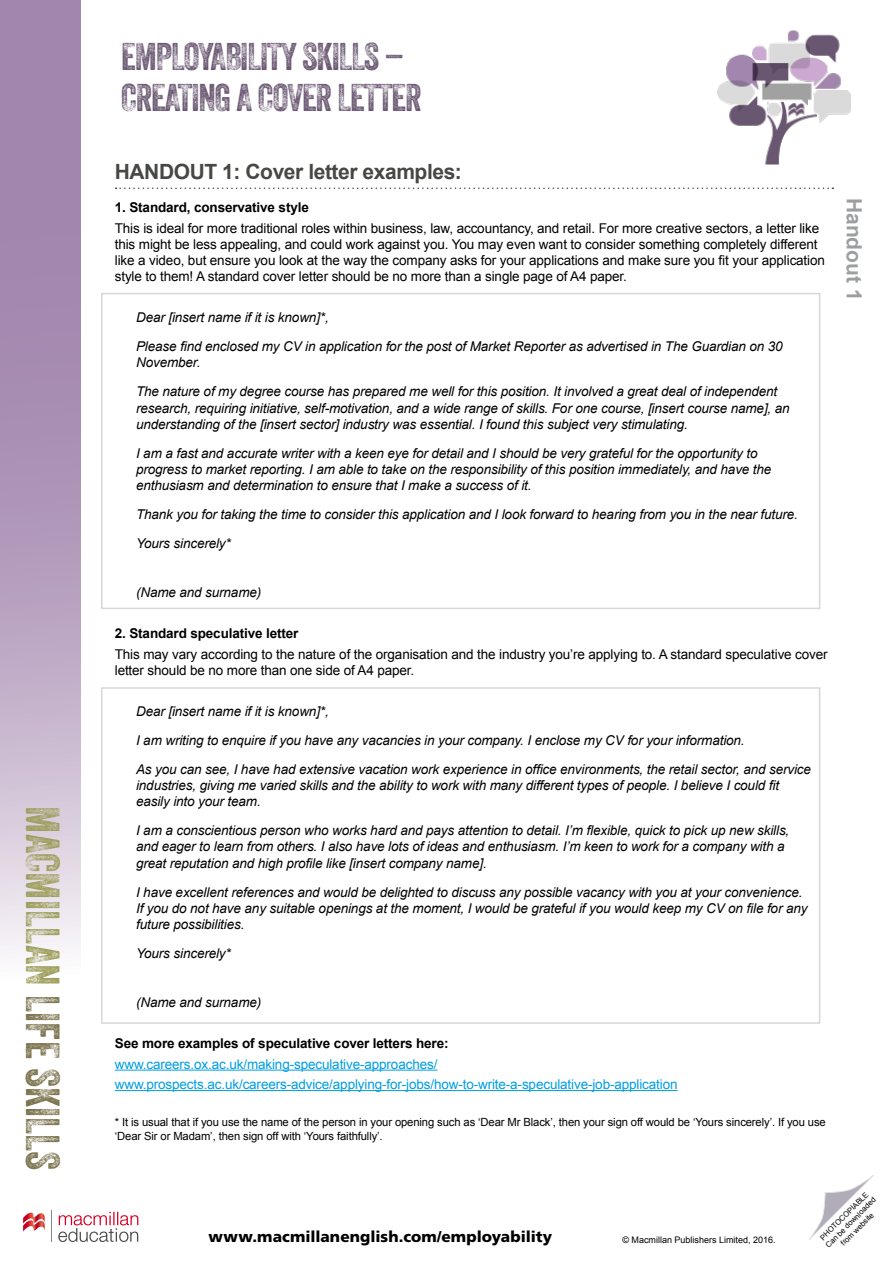
<style>
.page{position:relative;width:893px;height:1263px;background:#fff}
.page>*{position:absolute;margin:0;border:0;box-sizing:border-box;transform-origin:0 0}
.t1{font:46.2px "Veneer Three";color:#7a734d}
.t2{font:37.5px/40.5px "Veneer Three";letter-spacing:-.03em;color:#695671}
.t3{font:700 21px "Arial";letter-spacing:-.02em;color:#464844}
.t4{font:700 21px "Arial";color:#9c9e9f}
.t5{font:900 15.3px "Frutiger LT Std";letter-spacing:.005em;color:#000}
.t6{font:italic 13.5px/16.2px "Arial";letter-spacing:-.01em;color:#000}
.t7{font:13.5px/16.2px "Arial";letter-spacing:-.01em;color:#000}
.t8{font:13.5px/20.4px "Arial";letter-spacing:-.01em;color:#009ee0}
.t9{font:700 13.5px "Arial";letter-spacing:-.01em;color:#000}
.t10{font:11.25px/13.5px "Arial";letter-spacing:-.01em;color:#000}
.t11{font:9px "Arial";color:#000}
.t12{font:7.65px/9.1px "Arial";color:#000}
.s1{color:#9e9e5c}
</style>
<div class="page">
<svg style="left:0;top:0;width:81px;height:955px;background:#b7a1c0"></svg>
<svg style="left:809px;top:1175px;width:65px;height:65px"></svg>
<svg style="left:23px;top:1212px;width:22px;height:20px"></svg>
<hr style="left:51px;top:1210px;width:1px;height:32px;background:#87888a">
<svg style="left:58px;top:1212px;width:80px;height:30px"></svg>
<img style="left:717px;top:30px;width:133px;height:135px">
<svg style="left:116px;top:187px;width:717px;height:2px"></svg>
<hr style="left:115px;top:1069px;width:322px;height:1px;background:#009ee0">
<hr style="left:115px;top:1090px;width:563px;height:1px;background:#009ee0">
<div style="left:101px;top:293px;width:719px;height:316px;border:2px solid #d4d8da"></div>
<div style="left:101px;top:687px;width:719px;height:337px;border:2px solid #d4d8da"></div>
<h1 class="t1" style="left:71px;top:806px;width:365px;rotate:90deg"><span class="s1">MACMILLAN</span> LIFE SKILLS</h1>
<h2 class="t2" style="left:121px;top:36px;width:302px">EMPLOYABILITY SKILLS –<br>CREATING A COVER LETTER</h2>
<h3 class="t3" style="left:115px;top:158px;width:349px">HANDOUT 1: Cover letter examples:</h3>
<p class="t9" style="left:115px;top:198px;width:196px">1. Standard, conservative style</p>
<p class="t7" style="left:115px;top:220px;width:712px">This is ideal for more traditional roles within business, law, accountancy, and retail. For more creative sectors, a letter like this might be less appealing, and could work against you. You may even want to consider something completely different like a video, but ensure you look at the way the company asks for your applications and make sure you fit your application style to them! A standard cover letter should be no more than a single page of A4 paper.</p>
<p class="t6" style="left:136px;top:303px;width:648px;line-height:29px">Dear [insert name if it is known]*,<br>Please find enclosed my CV in application for the post of Market Reporter as advertised in The Guardian on 30</p>
<p class="t6" style="left:136px;top:348px;width:643px;line-height:29px">November.<br>The nature of my degree course has prepared me well for this position. It involved a great deal of independent</p>
<p class="t6" style="left:136px;top:400px;width:655px">research, requiring initiative, self-motivation, and a wide range of skills. For one course, [insert course name], an understanding of the [insert sector] industry was essential. I found this subject very stimulating.</p>
<p class="t6" style="left:136px;top:445px;width:637px">I am a fast and accurate writer with a keen eye for detail and I should be very grateful for the opportunity to progress to market reporting. I am able to take on the responsibility of this position immediately, and have the enthusiasm and determination to ensure that I make a success of it.</p>
<p class="t6" style="left:136px;top:500px;width:663px;line-height:29px">Thank you for taking the time to consider this application and I look forward to hearing from you in the near future.<br>Yours sincerely*</p>
<p class="t6" style="left:136px;top:585px;width:127px">(Name and surname)</p>
<p class="t9" style="left:115px;top:625px;width:185px">2. Standard speculative letter</p>
<p class="t7" style="left:115px;top:646px;width:714px">This may vary according to the nature of the organisation and the industry you’re applying to. A standard speculative cover letter should be no more than one side of A4 paper.</p>
<p class="t6" style="left:136px;top:697px;width:676px;line-height:29px">Dear [insert name if it is known]*,<br>I am writing to enquire if you have any vacancies in your company. I enclose my CV for your information.<br>As you can see, I have had extensive vacation work experience in office environments, the retail sector, and service</p>
<p class="t6" style="left:136px;top:777px;width:645px">industries, giving me varied skills and the ability to work with many different types of people. I believe I could fit easily into your team.</p>
<p class="t6" style="left:136px;top:822px;width:655px">I am a conscientious person who works hard and pays attention to detail. I’m flexible, quick to pick up new skills, and eager to learn from others. I also have lots of ideas and enthusiasm. I’m keen to work for a company with a great reputation and high profile like [insert company name].</p>
<p class="t6" style="left:136px;top:884px;width:673px">I have excellent references and would be delighted to discuss any possible vacancy with you at your convenience.<br>If you do not have any suitable openings at the moment, I would be grateful if you would keep my CV on file for any future possibilities.</p>
<p class="t6" style="left:136px;top:945px;width:96px">Yours sincerely*</p>
<p class="t6" style="left:136px;top:995px;width:127px">(Name and surname)</p>
<p class="t9" style="left:115px;top:1034px;width:335px">See more examples of speculative cover letters here:</p>
<p class="t8" style="left:115px;top:1054px;width:564px">www.careers.ox.ac.uk/making-speculative-approaches/ www.prospects.ac.uk/careers-advice/applying-for-jobs/how-to-write-a-speculative-job-application</p>
<p class="t10" style="left:115px;top:1116px;width:712px">* It is usual that if you use the name of the person in your opening such as ‘Dear Mr Black’, then your sign off would be ‘Yours sincerely’. If you use ‘Dear Sir or Madam’, then sign off with ‘Yours faithfully’.</p>
<h3 class="t4" style="left:868px;top:198px;width:104px;rotate:90deg">Handout 1</h3>
<p class="t5" style="left:209px;top:1227px;width:345px">www.macmillanenglish.com/employability</p>
<p class="t11" style="left:622px;top:1234px;width:155px">© Macmillan Publishers Limited, 2016.</p>
<p class="t12" style="left:817px;top:1237px;width:69px;rotate:-45deg">PHOTOCOPIABLE<br>Can be downloaded</p>
<p class="t12" style="left:839px;top:1241px;width:44px;rotate:-45deg">from website</p>
</div>
